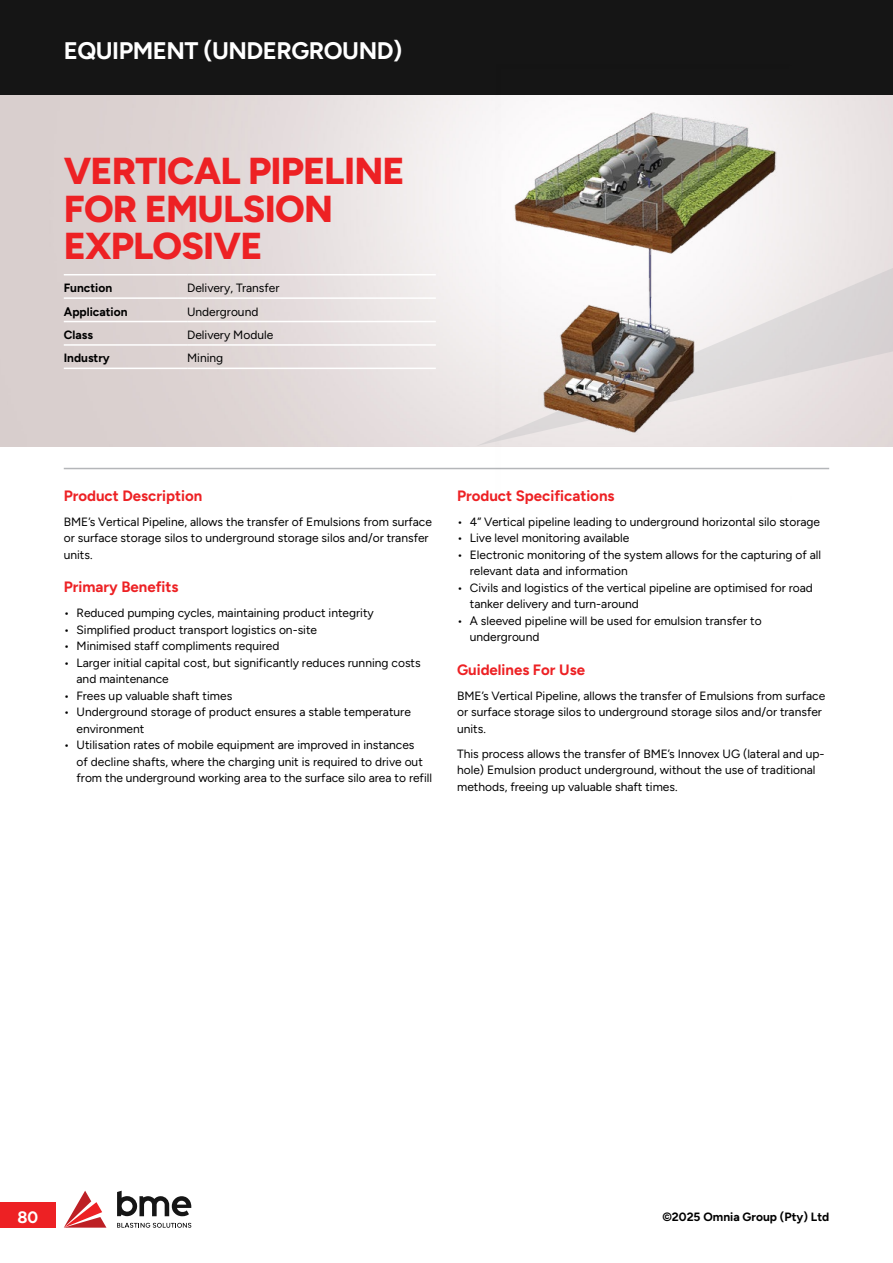
<style>
.page{position:relative;width:893px;height:1263px;background:#fff}
.page>*{position:absolute;margin:0;border:0;box-sizing:border-box;transform-origin:0 0}
.t1{font:800 37.5px/37.5px "Figtree";letter-spacing:-.02em;color:#ed2124}
.t2{font:700 24px "Figtree";letter-spacing:-.02em;color:#fff}
.t3{font:700 16.5px "Figtree";color:#fff}
.t4{font:700 15px "Figtree";color:#ed2124}
.t5{font:12px/16.5px "Figtree";color:#000}
.t6{font:700 12px "Figtree";color:#000}
</style>
<div class="page">
<svg style="left:476px;top:268px;width:417px;height:178px;background:#e3dddd"></svg>
<hr style="left:64px;top:468px;width:765px;height:1px;background:#b4b6b9">
<div style="left:0;top:1202px;width:55px;height:26px;background:#ed2124"></div>
<div style="left:0;top:0;width:893px;height:95px;background:#151515"></div>
<svg style="left:64px;top:1191px;width:42px;height:36px"></svg>
<svg style="left:117px;top:1191px;width:74px;height:25px"></svg>
<svg style="left:117px;top:1223px;width:74px;height:5px"></svg>
<img style="left:495px;top:95px;width:296px;height:375px">
<h2 class="t2" style="left:64px;top:36px;width:340px">EQUIPMENT (UNDERGROUND)</h2>
<h1 class="t1" style="left:64px;top:152px;width:342px">VERTICAL PIPELINE<br>FOR EMULSION<br>EXPLOSIVE</h1>
<p class="t6" style="left:64px;top:281px;width:50px">Function</p>
<p class="t5" style="left:187px;top:280px;width:94px">Delivery, Transfer</p>
<p class="t6" style="left:64px;top:304px;width:65px">Application</p>
<p class="t5" style="left:187px;top:303px;width:73px">Underground</p>
<p class="t6" style="left:64px;top:328px;width:31px">Class</p>
<p class="t5" style="left:187px;top:326px;width:88px">Delivery Module</p>
<p class="t6" style="left:64px;top:351px;width:48px">Industry</p>
<p class="t5" style="left:187px;top:350px;width:38px">Mining</p>
<p class="t4" style="left:64px;top:487px;width:140px">Product Description</p>
<p class="t5" style="left:64px;top:513px;width:370px">BME’s Vertical Pipeline, allows the transfer of Emulsions from surface or surface storage silos to underground storage silos and/or transfer units.</p>
<p class="t4" style="left:64px;top:578px;width:116px">Primary Benefits</p>
<p class="t5" style="left:64px;top:605px;width:312px">• Reduced pumping cycles, maintaining product integrity</p>
<p class="t5" style="left:64px;top:621px;width:255px">• Simplified product transport logistics on-site</p>
<p class="t5" style="left:64px;top:638px;width:217px">• Minimised staff compliments required</p>
<p class="t5" style="left:77px;top:654px;width:346px;text-indent:-13px">• Larger initial capital cost, but significantly reduces running costs and maintenance</p>
<p class="t5" style="left:64px;top:687px;width:170px">• Frees up valuable shaft times</p>
<p class="t5" style="left:77px;top:704px;width:336px;text-indent:-13px">• Underground storage of product ensures a stable temperature environment</p>
<p class="t5" style="left:77px;top:737px;width:357px;text-indent:-13px">• Utilisation rates of mobile equipment are improved in instances<br>of decline shafts, where the charging unit is required to drive out from the underground working area to the surface silo area to refill</p>
<p class="t4" style="left:457px;top:487px;width:159px">Product Specifications</p>
<p class="t5" style="left:457px;top:513px;width:365px">• 4” Vertical pipeline leading to underground horizontal silo storage</p>
<p class="t5" style="left:457px;top:530px;width:174px">• Live level monitoring available</p>
<p class="t5" style="left:470px;top:546px;width:353px;text-indent:-13px">• Electronic monitoring of the system allows for the capturing of all relevant data and information</p>
<p class="t5" style="left:470px;top:579px;width:345px;text-indent:-13px">• Civils and logistics of the vertical pipeline are optimised for road tanker delivery and turn-around</p>
<p class="t5" style="left:470px;top:612px;width:293px;text-indent:-13px">• A sleeved pipeline will be used for emulsion transfer to underground</p>
<p class="t4" style="left:457px;top:661px;width:129px">Guidelines For Use</p>
<p class="t5" style="left:457px;top:687px;width:370px">BME’s Vertical Pipeline, allows the transfer of Emulsions from surface or surface storage silos to underground storage silos and/or transfer units.</p>
<p class="t5" style="left:457px;top:745px;width:369px">This process allows the transfer of BME’s Innovex UG (lateral and up&shy;hole) Emulsion product underground, without the use of traditional methods, freeing up valuable shaft times.</p>
<h3 class="t3" style="left:17px;top:1207px;width:22px">80</h3>
<p class="t6" style="left:662px;top:1209px;width:168px">©2025 Omnia Group (Pty) Ltd</p>
</div>
